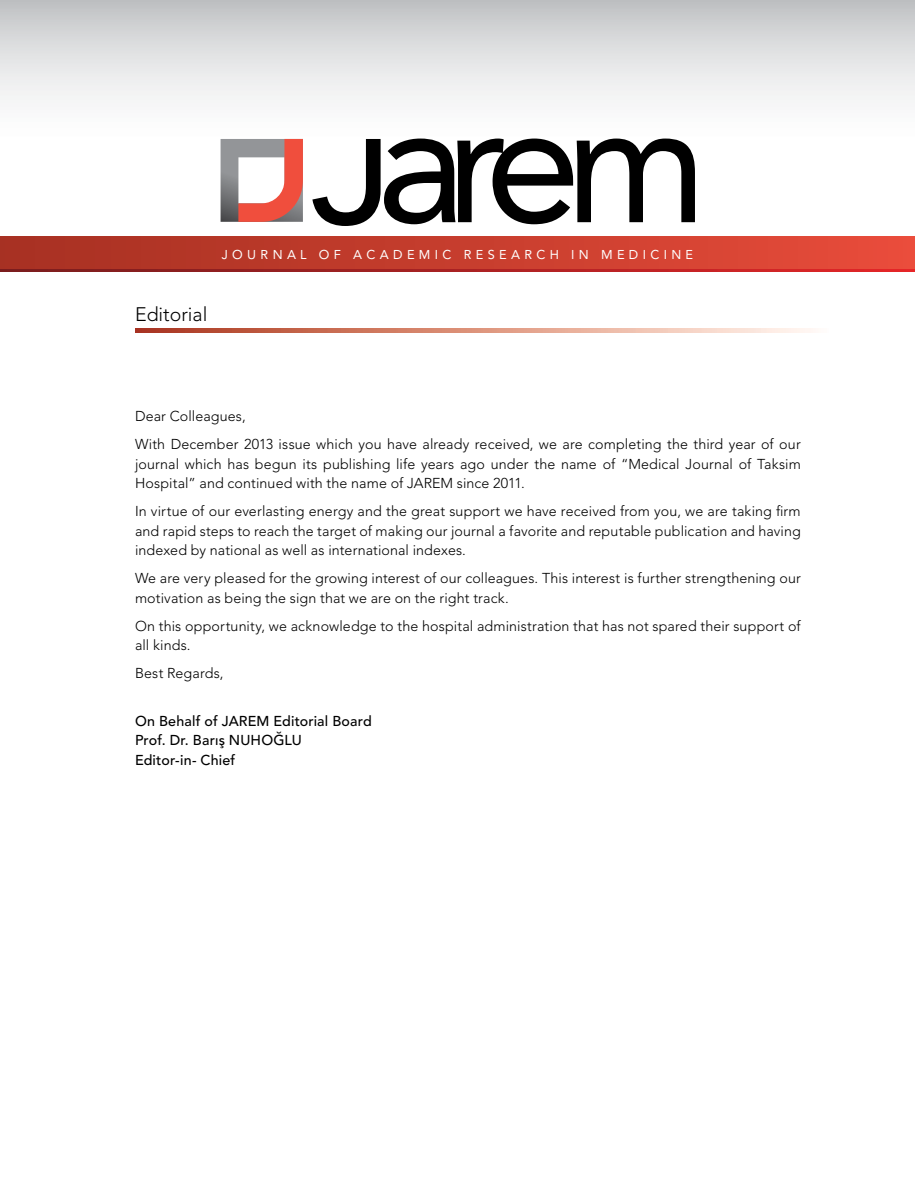
<style>
.page{position:relative;width:915px;height:1191px;background:#fff}
.page>*{position:absolute;margin:0;border:0;box-sizing:border-box;transform-origin:0 0}
.t1{font:300 19.5px "Avenir LT Std";color:#000}
.t2{font:300 14.25px/19.5px "Avenir LT Std";letter-spacing:.01em;color:#000}
.t3{font:500 14.25px/19.5px "Avenir LT Std";letter-spacing:.01em;color:#000}
.t4{font:12.75px "Avenir LT Std";letter-spacing:.34em;color:#fff}
</style>
<div class="page">
<svg style="left:312px;top:138px;width:382px;height:88px"></svg>
<svg style="left:220px;top:139px;width:83px;height:83px"></svg>
<div style="left:0;top:236px;width:914px;height:33px;background:linear-gradient(to right,#a63022,#e84c3a)"></div>
<img style="left:0;top:269px;width:914px;height:3px">
<img style="left:135px;top:328px;width:678px;height:4px">
<p class="t4" style="left:222px;top:247px;width:472px">JOURNAL OF ACADEMIC RESEARCH IN MEDICINE</p>
<h1 class="t1" style="left:135px;top:302px;width:74px">Editorial</h1>
<p class="t2" style="left:135px;top:402px;width:667px;line-height:28px">Dear Colleagues,<br>With December 2013 issue which you have already received, we are completing the third year of our</p>
<p class="t2" style="left:135px;top:454px;width:667px">journal which has begun its publishing life years ago under the name of “Medical Journal of Taksim<br>Hospital” and continued with the name of JAREM since 2011.</p>
<p class="t2" style="left:135px;top:501px;width:667px;text-align:justify">In virtue of our everlasting energy and the great support we have received from you, we are taking firm and rapid steps to reach the target of making our journal a favorite and reputable publication and having indexed by national as well as international indexes.</p>
<p class="t2" style="left:135px;top:568px;width:667px">We are very pleased for the growing interest of our colleagues. This interest is further strengthening our motivation as being the sign that we are on the right track.</p>
<p class="t2" style="left:135px;top:616px;width:667px">On this opportunity, we acknowledge to the hospital administration that has not spared their support of all kinds.</p>
<p class="t2" style="left:135px;top:663px;width:90px">Best Regards,</p>
<p class="t3" style="left:135px;top:711px;width:238px">On Behalf of JAREM Editorial Board<br>Prof. Dr. Barış NUHOĞLU<br>Editor-in- Chief</p>
</div>
